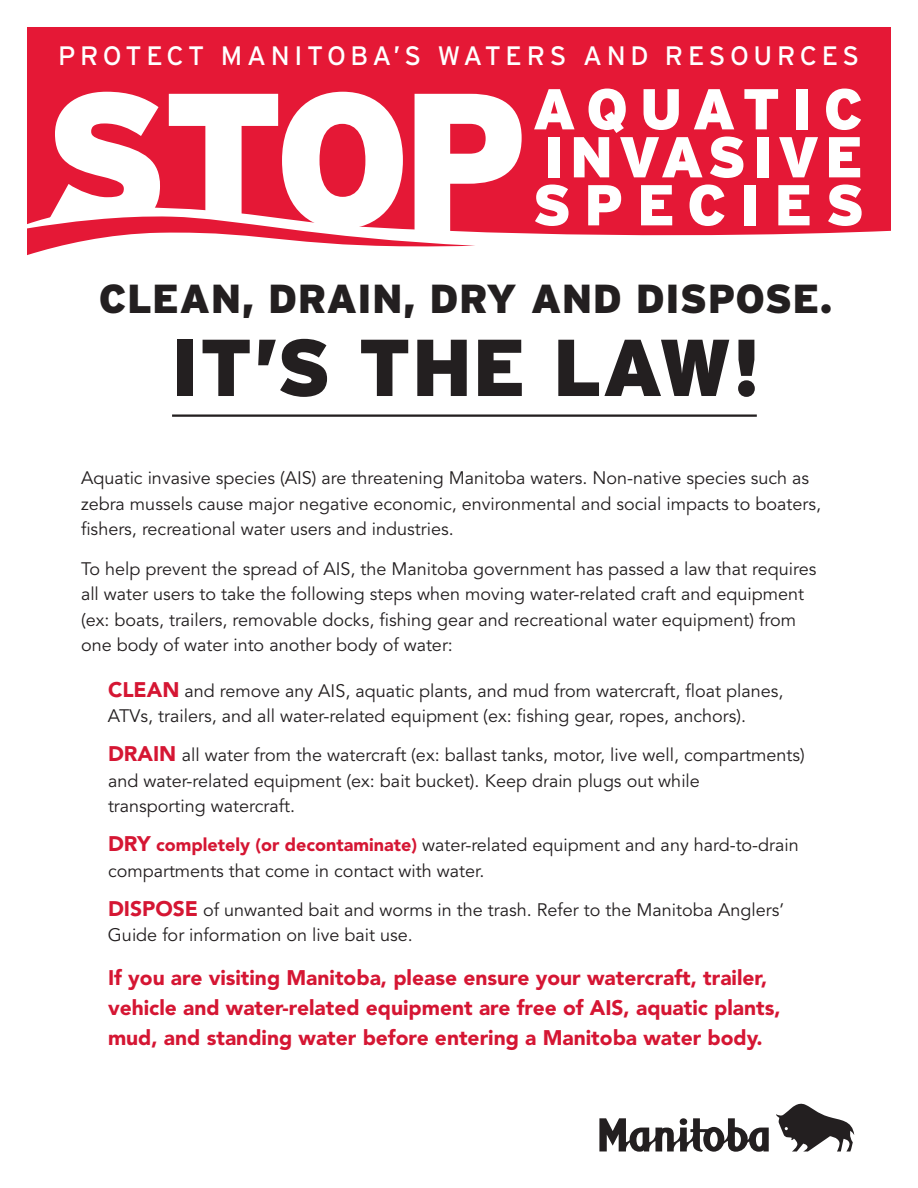
<style>
.page{position:relative;width:918px;height:1188px;background:#fff}
.page>*{position:absolute;margin:0;border:0;box-sizing:border-box;transform-origin:0 0}
.t1{font:900 80.4px "Interstate";color:#231f20}
.t2{font:900 57.45px/48px "Interstate";letter-spacing:.17em;color:#fff;text-align:justify}
.t3{font:900 40.5px "Interstate";letter-spacing:.005em;color:#231f20}
.t4{font:26.7px "Interstate";letter-spacing:.175em;color:#fff}
.t5{font:900 21px/30px "Avenir LT Std";color:#d51633}
.t6{font:18px/25.5px "Avenir LT Std";color:#231f20}
.s1{font-weight:900;font-size:21px;color:#d51633}
.s2{font-weight:900;color:#d51633}
</style>
<div class="page">
<svg style="left:776px;top:1103px;width:78px;height:49px"></svg>
<svg style="left:599px;top:1118px;width:170px;height:34px"></svg>
<div style="left:680px;top:1118px;width:7px;height:7px;background:#231f20;border-radius:50%"></div>
<hr style="left:172px;top:414px;width:585px;height:3px;background:#231f20">
<div style="left:27px;top:27px;width:864px;height:209px;background:#e51836"></div>
<svg style="left:49px;top:92px;width:473px;height:142px"></svg>
<svg style="left:27px;top:215px;width:449px;height:40px"></svg>
<h3 class="t4" style="left:58px;top:41px;width:803px">PROTECT MANITOBA’S WATERS AND R ESOURCES</h3>
<h2 class="t2" style="left:532px;top:85px;width:334px">AQUATIC INVASIVE SPECIES</h2>
<h3 class="t3" style="left:99px;top:276px;width:735px">CLEAN, DRAIN, DRY AND DISPOSE.</h3>
<h1 class="t1" style="left:171px;top:322px;width:591px">IT’S THE LAW!</h1>
<p class="t6" style="left:81px;top:466px;width:742px">Aquatic invasive species (AIS) are threatening Manitoba waters. Non-native species such as zebra mussels cause major negative economic, environmental and social impacts to boaters, fishers, recreational water users and industries.</p>
<p class="t6" style="left:81px;top:556px;width:737px">To help prevent the spread of AIS, the Manitoba government has passed a law that requires all water users to take the following steps when moving water-related craft and equipment (ex: boats, trailers, removable docks, fishing gear and recreational water equipment) from one body of water into another body of water:</p>
<p class="t6" style="left:108px;top:678px;width:677px"><span class="s1">CLEAN</span> and remove any AIS, aquatic plants, and mud from watercraft, float planes,<br>ATVs, trailers, and all water-related equipment (ex: fishing gear, ropes, anchors).</p>
<p class="t6" style="left:108px;top:743px;width:698px"><span class="s1">DRAIN</span> all water from the watercraft (ex: ballast tanks, motor, live well, compartments) and water-related equipment (ex: bait bucket). Keep drain plugs out while<br>transporting watercraft.</p>
<p class="t6" style="left:108px;top:833px;width:692px"><span class="s1">DRY</span> <span class="s2">completely (or decontaminate)</span> water-related equipment and any hard-to-drain compartments that come in contact with water.</p>
<p class="t6" style="left:108px;top:897px;width:678px"><span class="s1">DISPOSE</span> of unwanted bait and worms in the trash. Refer to the Manitoba Anglers’<br>Guide for information on live bait use.</p>
<p class="t5" style="left:108px;top:962px;width:674px">If you are visiting Manitoba, please ensure your watercraft, trailer, vehicle and water-related equipment are free of AIS, aquatic plants, mud, and standing water before entering a Manitoba water body.</p>
</div>
